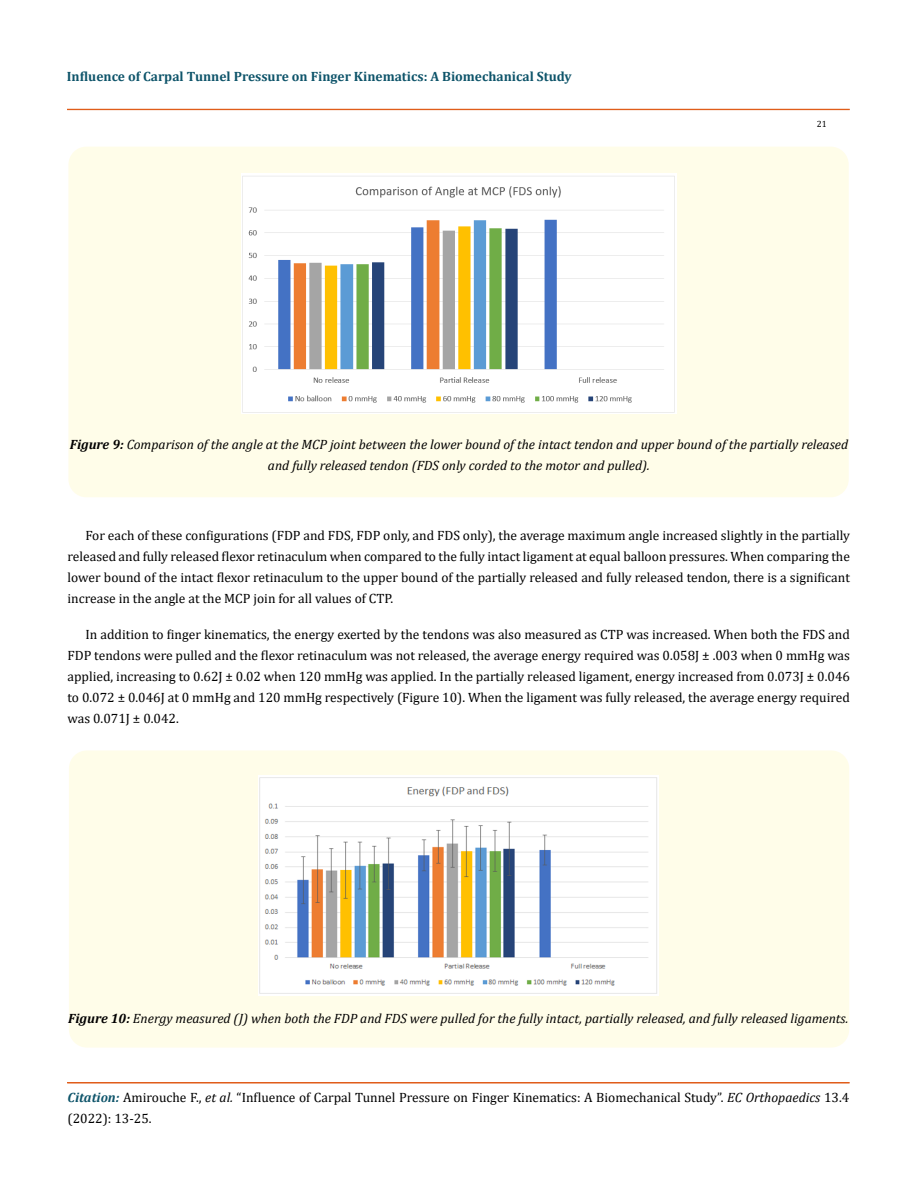
<style>
.page{position:relative;width:917px;height:1190px;background:#fff}
.page>*{position:absolute;margin:0;border:0;box-sizing:border-box;transform-origin:0 0}
.t1{font:13.5px/21px "Cambria";color:#000;text-align:justify}
.t2{font:italic 13.5px/21px "Cambria";color:#000;text-align:center}
.t3{font:700 13.5px "Cambria";color:#0e546a}
.t4{font:9px "Cambria";color:#000}
.s1{font-weight:700}
.s2{font-weight:700;font-style:italic;color:#0e546a}
.s3{font-style:italic}
</style>
<div class="page">
<div style="left:67px;top:109px;width:782px;height:1px;border:1px solid #e05d1a"></div>
<div style="left:67px;top:1082px;width:782px;height:1px;border:1px solid #e05d1a"></div>
<div style="left:68px;top:147px;width:780px;height:350px;background:#fffde9;border-radius:18px"></div>
<img style="left:241px;top:174px;width:435px;height:239px">
<div style="left:69px;top:750px;width:780px;height:297px;background:#fffde9;border-radius:18px"></div>
<img style="left:259px;top:775px;width:399px;height:220px">
<p class="t3" style="left:67px;top:67px;width:506px">Influence of Carpal Tunnel Pressure on Finger Kinematics: A Biomechanical Study</p>
<p class="t4" style="left:816px;top:118px;width:11px">21</p>
<p class="t2" style="left:70px;top:433px;width:779px"><span class="s1">Figure 9:</span> Comparison of the angle at the MCP joint between the lower bound of the intact tendon and upper bound of the partially released and fully released tendon (FDS only corded to the motor and pulled).</p>
<p class="t1" style="left:68px;top:525px;width:783px;text-indent:18px">For each of these configurations (FDP and FDS, FDP only, and FDS only), the average maximum angle increased slightly in the partially released and fully released flexor retinaculum when compared to the fully intact ligament at equal balloon pressures. When comparing the lower bound of the intact flexor retinaculum to the upper bound of the partially released and fully released tendon, there is a significant increase in the angle at the MCP join for all values of CTP.</p>
<p class="t1" style="left:68px;top:624px;width:783px;text-indent:18px">In addition to finger kinematics, the energy exerted by the tendons was also measured as CTP was increased. When both the FDS and FDP tendons were pulled and the flexor retinaculum was not released, the average energy required was 0.058J ± .003 when 0 mmHg was applied, increasing to 0.62J ± 0.02 when 120 mmHg was applied. In the partially released ligament, energy increased from 0.073J ± 0.046 to 0.072 ± 0.046J at 0 mmHg and 120 mmHg respectively (Figure 10). When the ligament was fully released, the average energy required was 0.071J ± 0.042.</p>
<p class="t2" style="left:68px;top:1007px;width:781px"><span class="s1">Figure 10:</span> Energy measured (J) when both the FDP and FDS were pulled for the fully intact, partially released, and fully released ligaments.</p>
<p class="t1" style="left:68px;top:1086px;width:783px"><span class="s2">Citation:</span> Amirouche F., <span class="s3">et al.</span> “Influence of Carpal Tunnel Pressure on Finger Kinematics: A Biomechanical Study”. <span class="s3">EC Orthopaedics</span> 13.4 (2022): 13-25.</p>
</div>
